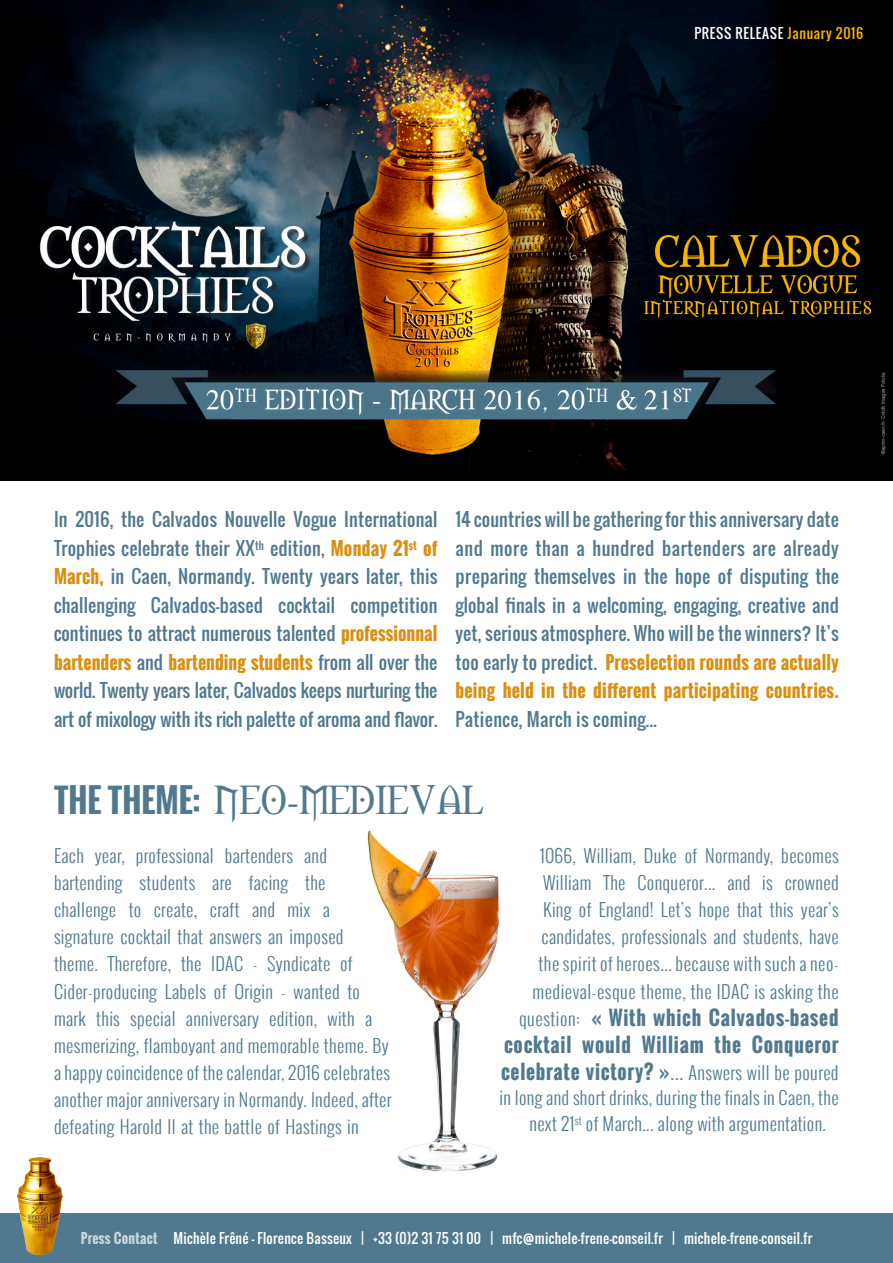
<style>
.page{position:relative;width:893px;height:1263px;background:#fff}
.page>*{position:absolute;margin:0;border:0;box-sizing:border-box;transform-origin:0 0}
.t1{font:37.8px "Morpheus";color:#50798f}
.t2{font:700 19.5px/27px "Oswald";letter-spacing:.04em;color:#50798f;text-align:right}
.t3{font:300 18px/27px "Oswald";letter-spacing:.02em;color:#50798f}
.t4{font:18px/28.5px "Oswald";letter-spacing:.01em;color:#50798f;text-align:justify}
.t5{font:13.5px "Oswald";letter-spacing:.02em;color:#fff}
.t6{font:13.5px "Oswald";letter-spacing:.05em;color:#fff}
.s1{color:#fab400}
.s2{font-weight:700;color:#d89013}
.s3{font-family:"Oswald";font-weight:700;font-size:32.4px}
.s4{font-weight:300;font-size:18px}
.s5{font-weight:700;font-size:19.5px}
.s6{font-size:19.5px}
.s7{font-weight:700}
</style>
<div class="page">
<div style="left:0;top:1213px;width:893px;height:50px;background:#50798f"></div>
<img style="left:18px;top:1157px;width:44px;height:97px">
<img style="left:367px;top:832px;width:132px;height:340px">
<img style="left:0;top:0;width:893px;height:481px">
<p class="t6" style="left:694px;top:23px;width:170px">PRESS RELEASE <span class="s1">January 2016</span></p>
<p class="t4" style="left:54px;top:505px;width:385px">In 2016, the Calvados Nouvelle Vogue International Trophies celebrate their XX<sup>th</sup> edition, <span class="s2">Monday 21</span><sup>st</sup> <span class="s2">of March,</span> in Caen, Normandy. Twenty years later, this challenging Calvados-based cocktail competition continues to attract numerous talented <span class="s2">professionnal bartenders</span> and <span class="s2">bartending students</span> from all over the world. Twenty years later, Calvados keeps nurturing the art of mixology with its rich palette of aroma and flavor.</p>
<p class="t4" style="left:455px;top:505px;width:385px">14 countries will be gathering for this anniversary date and more than a hundred bartenders are already preparing themselves in the hope of disputing the global finals in a welcoming, engaging, creative and yet, serious atmosphere. Who will be the winners? It’s too early to predict. <span class="s2">Preselection rounds are actually being held in the different participating countries.</span></p>
<p class="t4" style="left:455px;top:704px;width:203px">Patience, March is coming...</p>
<p class="t1" style="left:54px;top:772px;width:431px"><span class="s3">THE THEME:</span> NEO-MEDIEVAL</p>
<p class="t3" style="left:54px;top:842px;width:339px">Each year, professional bartenders and bartending students are facing the challenge to create, craft and mix a signature cocktail that answers an imposed theme. Therefore, the IDAC - Syndicate of Cider-producing Labels of Origin - wanted to mark this special anniversary edition, with a mesmerizing, flamboyant and memorable theme. By a happy coincidence of the calendar, 2016 celebrates another major anniversary in Normandy. Indeed, after defeating Harold II at the battle of Hastings in</p>
<p class="t3" style="left:532px;top:842px;width:308px;text-align:center">1066, William, Duke of Normandy, becomes William The Conqueror... and is crowned King of England! Let’s hope that this year’s candidates, professionals and students, have the spirit of heroes... because with such a neo&shy;medieval-esque theme, the IDAC is asking the</p>
<p class="t2" style="left:504px;top:1004px;width:336px"><span class="s4">question:</span> « With which Calvados-based cocktail would William the Conqueror</p>
<p class="t3" style="left:501px;top:1058px;width:339px"><span class="s5">celebrate victory? »</span><span class="s6">...</span> Answers will be poured</p>
<p class="t3" style="left:500px;top:1084px;width:341px">in long and short drinks, during the finals in Caen, the</p>
<p class="t3" style="left:530px;top:1109px;width:298px">next 21<sup>st</sup> of March... along with argumentation.</p>
<p class="t5" style="left:81px;top:1228px;width:733px"><span class="s7">Press Contact</span> Michèle Frêné - Florence Basseux | +33 (0)2 31 75 31 00 | mfc@michele-frene-conseil.fr | michele-frene-conseil.fr</p>
</div>
